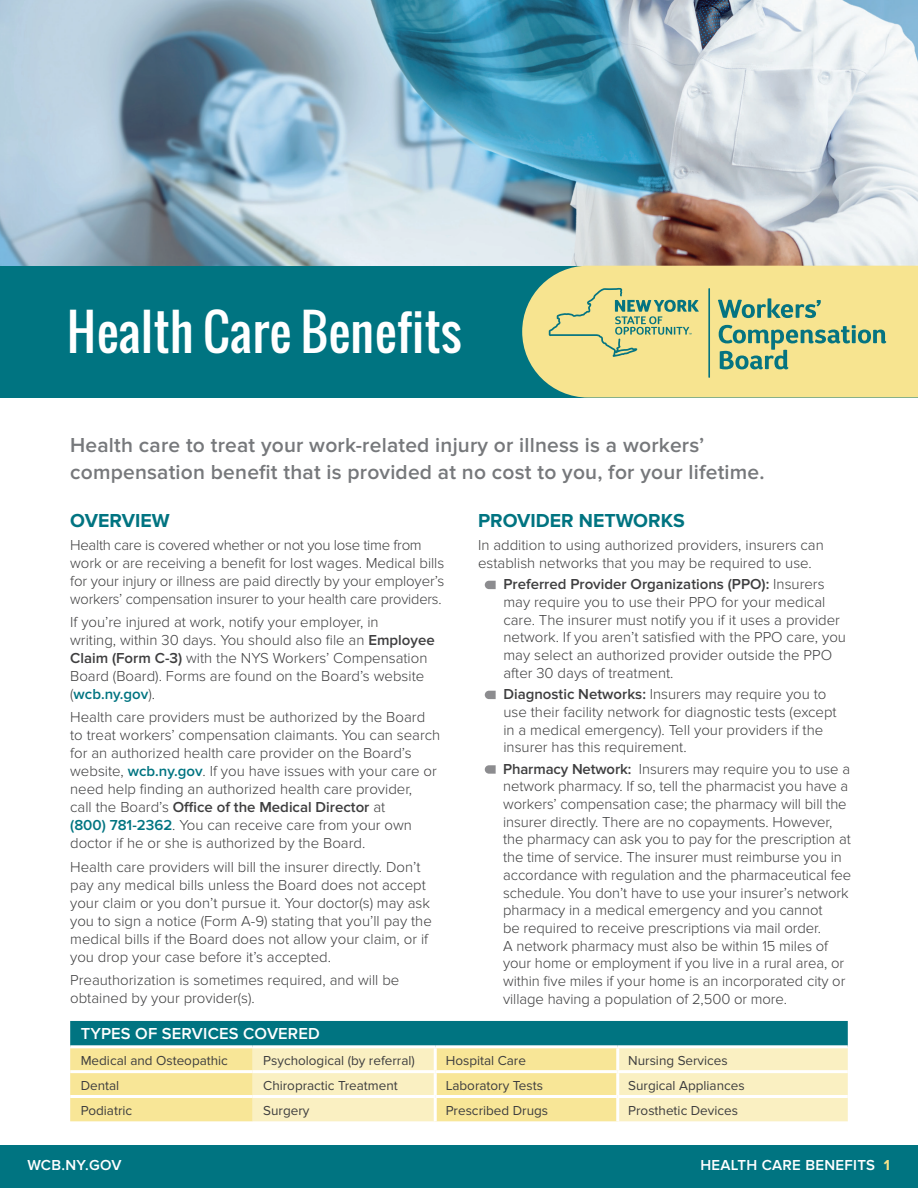
<style>
.page{position:relative;width:918px;height:1188px;background:#fff}
.page>*{position:absolute;margin:0;border:0;box-sizing:border-box;transform-origin:0 0}
.t1{font:49.5px "Oswald";letter-spacing:.015em;color:#fff}
.No_Spacing{font:600 21px/27px "Proxima Nova";letter-spacing:.01em;color:#76787b}
.No_Spacing-2{font:700 19.5px "Proxima Nova";color:#007481}
.t2{font:600 16.5px "Proxima Nova";letter-spacing:.01em;color:#fff}
.No_Spacing-3{font:300 15px/18px "Proxima Nova";color:#3e3e3f}
.Body{font:600 15px "Proxima Nova";letter-spacing:.02em;color:#fff}
.t3{font:13.5px "Proxima Nova";color:#3e3e3f}
.s1{font-weight:600}
.s2{font-weight:600;color:#007481}
.s3{font-weight:700;color:#f7e389}
</style>
<div class="page">
<svg style="left:485px;top:581px;width:11px;height:8px"></svg>
<svg style="left:485px;top:691px;width:11px;height:8px"></svg>
<svg style="left:485px;top:765px;width:11px;height:9px"></svg>
<img style="left:0;top:0;width:918px;height:266px">
<div style="left:0;top:266px;width:918px;height:131px;background:#007481"></div>
<svg style="left:522px;top:266px;width:396px;height:132px;background:#e6dc8f"></svg>
<div style="left:0;top:1145px;width:918px;height:43px;background:#007481"></div>
<hr style="left:708px;top:288px;width:2px;height:90px;background:#057481">
<svg style="left:549px;top:288px;width:150px;height:69px;background:#d6d48d"></svg>
<svg style="left:718px;top:298px;width:103px;height:20px"></svg>
<svg style="left:719px;top:325px;width:167px;height:44px"></svg>
<svg style="left:70px;top:1021px;width:778px;height:100px;background:#62a18a"></svg>
<svg style="left:253px;top:1048px;width:595px;height:73px;background:#f9edb5"></svg>
<hr style="left:70px;top:1045px;width:183px;height:3px;background:#fff">
<hr style="left:435px;top:1045px;width:183px;height:3px;background:#fff">
<hr style="left:253px;top:1045px;width:182px;height:3px;background:#fff">
<hr style="left:618px;top:1045px;width:230px;height:3px;background:#fff">
<hr style="left:70px;top:1070px;width:183px;height:3px;background:#fff">
<hr style="left:253px;top:1070px;width:182px;height:3px;background:#fff">
<hr style="left:435px;top:1070px;width:183px;height:3px;background:#fff">
<hr style="left:618px;top:1070px;width:230px;height:3px;background:#fff">
<hr style="left:70px;top:1095px;width:183px;height:3px;background:#fff">
<hr style="left:253px;top:1095px;width:182px;height:3px;background:#fff">
<hr style="left:435px;top:1095px;width:183px;height:3px;background:#fff">
<hr style="left:618px;top:1095px;width:230px;height:3px;background:#fff">
<hr style="left:434px;top:1048px;width:3px;height:22px;background:#fff">
<hr style="left:434px;top:1073px;width:3px;height:22px;background:#fff">
<hr style="left:434px;top:1098px;width:3px;height:23px;background:#fff">
<hr style="left:616px;top:1048px;width:3px;height:22px;background:#fff">
<hr style="left:616px;top:1073px;width:3px;height:22px;background:#fff">
<hr style="left:616px;top:1098px;width:3px;height:23px;background:#fff">
<p class="t1" style="left:67px;top:295px;width:396px">Health Care Benefits</p>
<p class="No_Spacing" style="left:70px;top:432px;width:696px">Health care to treat your work-related injury or illness is a workers’ compensation benefit that is provided at no cost to you, for your lifetime.</p>
<p class="No_Spacing-2" style="left:70px;top:510px;width:101px">OVERVIEW</p>
<p class="No_Spacing-3" style="left:70px;top:536px;width:376px">Health care is covered whether or not you lose time from work or are receiving a benefit for lost wages. Medical bills for your injury or illness are paid directly by your employer’s workers’ compensation insurer to your health care providers.</p>
<p class="No_Spacing-3" style="left:70px;top:613px;width:366px">If you’re injured at work, notify your employer, in<br>writing, within 30 days. You should also file an <span class="s1">Employee Claim (Form C-3)</span> with the NYS Workers’ Compensation Board (Board). Forms are found on the Board’s website (<span class="s2">wcb.ny.gov</span>).</p>
<p class="No_Spacing-3" style="left:70px;top:709px;width:372px">Health care providers must be authorized by the Board to treat workers’ compensation claimants. You can search for an authorized health care provider on the Board’s website, <span class="s2">wcb.ny.gov</span>. If you have issues with your care or need help finding an authorized health care provider,<br>call the Board’s <span class="s1">Office of the Medical Director</span> at<br><span class="s2">(800) 781-2362</span>. You can receive care from your own doctor if he or she is authorized by the Board.</p>
<p class="No_Spacing-3" style="left:70px;top:858px;width:363px">Health care providers will bill the insurer directly. Don’t pay any medical bills unless the Board does not accept your claim or you don’t pursue it. Your doctor(s) may ask you to sign a notice (Form A-9) stating that you’ll pay the medical bills if the Board does not allow your claim, or if you drop your case before it’s accepted.</p>
<p class="No_Spacing-3" style="left:70px;top:971px;width:331px">Preauthorization is sometimes required, and will be obtained by your provider(s).</p>
<p class="No_Spacing-2" style="left:478px;top:510px;width:208px">PROVIDER NETWORKS</p>
<p class="No_Spacing-3" style="left:478px;top:536px;width:347px">In addition to using authorized providers, insurers can establish networks that you may be required to use.</p>
<p class="No_Spacing-3" style="left:503px;top:575px;width:344px"><span class="s1">Preferred Provider Organizations (PPO):</span> Insurers may require you to use their PPO for your medical care. The insurer must notify you if it uses a provider network. If you aren’t satisfied with the PPO care, you may select an authorized provider outside the PPO after 30 days of treatment.</p>
<p class="No_Spacing-3" style="left:503px;top:685px;width:335px"><span class="s1">Diagnostic Networks:</span> Insurers may require you to use their facility network for diagnostic tests (except in a medical emergency). Tell your providers if the insurer has this requirement.</p>
<p class="No_Spacing-3" style="left:503px;top:760px;width:350px"><span class="s1">Pharmacy Network:</span> Insurers may require you to use a network pharmacy. If so, tell the pharmacist you have a workers’ compensation case; the pharmacy will bill the insurer directly. There are no copayments. However, the pharmacy can ask you to pay for the prescription at the time of service. The insurer must reimburse you in accordance with regulation and the pharmaceutical fee schedule. You don’t have to use your insurer’s network pharmacy in a medical emergency and you cannot<br>be required to receive prescriptions via mail order.<br>A network pharmacy must also be within 15 miles of your home or employment if you live in a rural area, or within five miles if your home is an incorporated city or village having a population of 2,500 or more.</p>
<p class="t2" style="left:81px;top:1024px;width:241px">TYPES OF SERVICES COVERED</p>
<p class="t3" style="left:81px;top:1053px;width:149px">Medical and Osteopathic</p>
<p class="t3" style="left:263px;top:1053px;width:153px">Psychological (by referral)</p>
<p class="t3" style="left:446px;top:1053px;width:82px">Hospital Care</p>
<p class="t3" style="left:628px;top:1053px;width:101px">Nursing Services</p>
<p class="t3" style="left:81px;top:1078px;width:40px">Dental</p>
<p class="t3" style="left:263px;top:1078px;width:136px">Chiropractic Treatment</p>
<p class="t3" style="left:446px;top:1078px;width:99px">Laboratory Tests</p>
<p class="t3" style="left:628px;top:1078px;width:118px">Surgical Appliances</p>
<p class="t3" style="left:81px;top:1103px;width:53px">Podiatric</p>
<p class="t3" style="left:263px;top:1103px;width:48px">Surgery</p>
<p class="t3" style="left:446px;top:1103px;width:104px">Prescribed Drugs</p>
<p class="t3" style="left:628px;top:1103px;width:111px">Prosthetic Devices</p>
<p class="Body" style="left:27px;top:1156px;width:96px">WCB.NY.GOV</p>
<p class="Body" style="left:700px;top:1156px;width:191px">HEALTH CARE BENEFITS <span class="s3">1</span></p>
</div>
